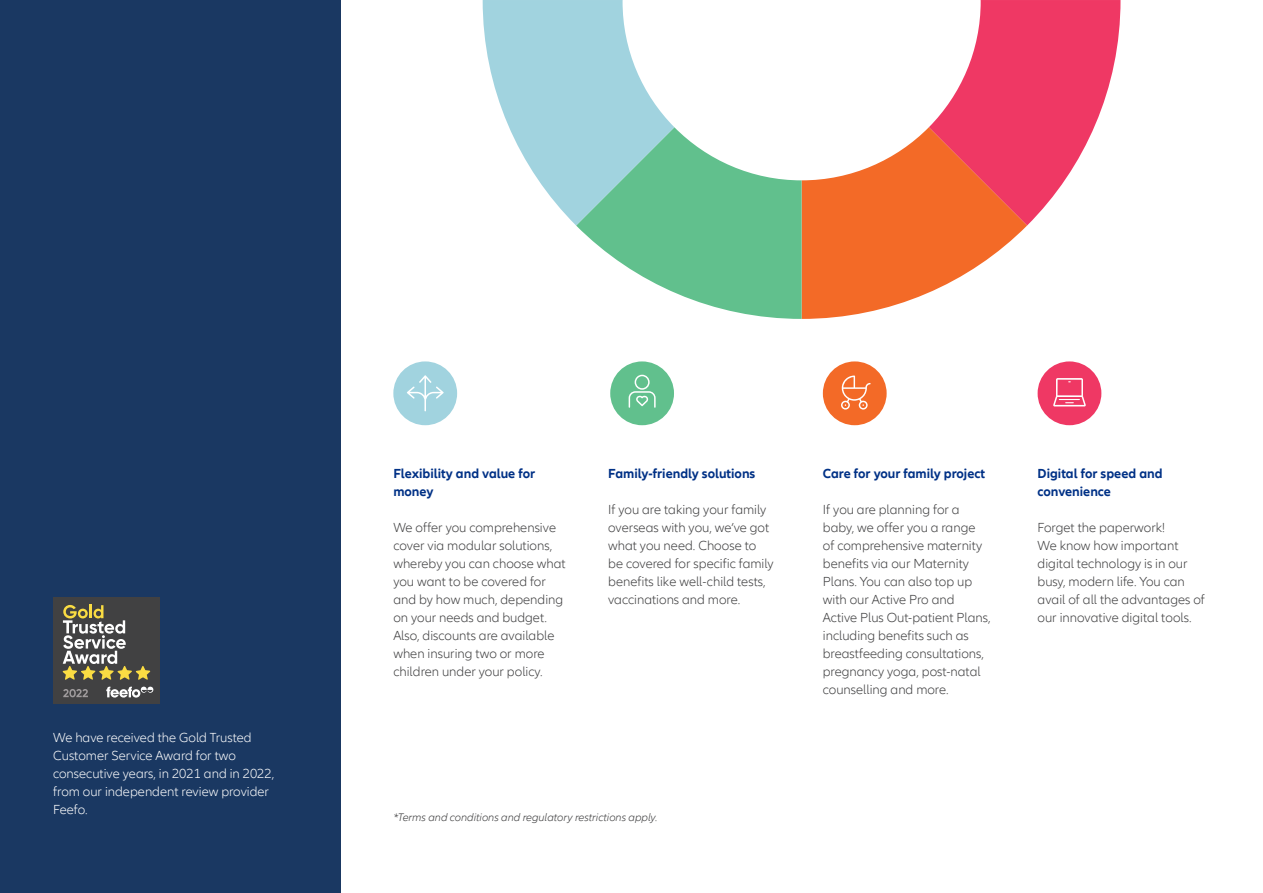
<style>
.page{position:relative;width:1263px;height:893px;background:#fff}
.page>*{position:absolute;margin:0;border:0;box-sizing:border-box;transform-origin:0 0}
.t1{font:300 13.5px/18px "Allianz Neo";color:#3e3e3f}
.t2{font:300 13.5px/18px "Allianz Neo";color:#fff}
.t3{font:700 13.5px/18px "Allianz Neo";color:#003186}
.t4{font:italic 300 11.25px "Allianz Neo";color:#3e3e3f}
</style>
<div class="page">
<div style="left:0;top:0;width:340px;height:893px;background:#1a3862"></div>
<svg style="left:483px;top:0;width:637px;height:319px"></svg>
<div style="left:823px;top:361px;width:64px;height:64px;background:#f36a27;border-radius:50%"></div>
<div style="left:610px;top:361px;width:64px;height:64px;background:#61c08d;border-radius:50%"></div>
<div style="left:393px;top:361px;width:64px;height:64px;background:#a1d3df;border-radius:50%"></div>
<div style="left:1037px;top:361px;width:64px;height:64px;background:#ef3864;border-radius:50%"></div>
<svg style="left:407px;top:375px;width:37px;height:36px"></svg>
<svg style="left:1053px;top:378px;width:33px;height:28px"></svg>
<div style="left:53px;top:597px;width:106px;height:107px;background:#414142"></div>
<svg style="left:106px;top:687px;width:47px;height:11px"></svg>
<svg style="left:63px;top:605px;width:87px;height:75px"></svg>
<svg style="left:63px;top:689px;width:25px;height:8px"></svg>
<svg style="left:629px;top:375px;width:27px;height:33px"></svg>
<svg style="left:841px;top:376px;width:29px;height:34px"></svg>
<p class="t2" style="left:53px;top:729px;width:223px">We have received the Gold Trusted<br>Customer Service Award for two consecutive years, in 2021 and in 2022, from our independent review provider<br>Feefo.</p>
<p class="t3" style="left:393px;top:465px;width:143px">Flexibility and value for money</p>
<p class="t1" style="left:393px;top:519px;width:174px">We offer you comprehensive cover via modular solutions, whereby you can choose what you want to be covered for and by how much, depending on your needs and budget.<br>Also, discounts are available when insuring two or more children under your policy.</p>
<p class="t3" style="left:608px;top:465px;width:149px">Family-friendly solutions</p>
<p class="t1" style="left:608px;top:501px;width:167px">If you are taking your family overseas with you, we’ve got what you need. Choose to be covered for specific family benefits like well-child tests, vaccinations and more.</p>
<p class="t4" style="left:393px;top:811px;width:266px">*Terms and conditions and regulatory restrictions apply.</p>
<p class="t3" style="left:823px;top:465px;width:164px">Care for your family project</p>
<p class="t1" style="left:823px;top:501px;width:169px">If you are planning for a baby, we offer you a range<br>of comprehensive maternity benefits via our Maternity<br>Plans. You can also top up with our Active Pro and<br>Active Plus Out-patient Plans, including benefits such as breastfeeding consultations, pregnancy yoga, post-natal counselling and more.</p>
<p class="t3" style="left:1037px;top:465px;width:126px">Digital for speed and convenience</p>
<p class="t1" style="left:1037px;top:519px;width:169px">Forget the paperwork!<br>We know how important digital technology is in our busy, modern life. You can avail of all the advantages of our innovative digital tools.</p>
</div>
